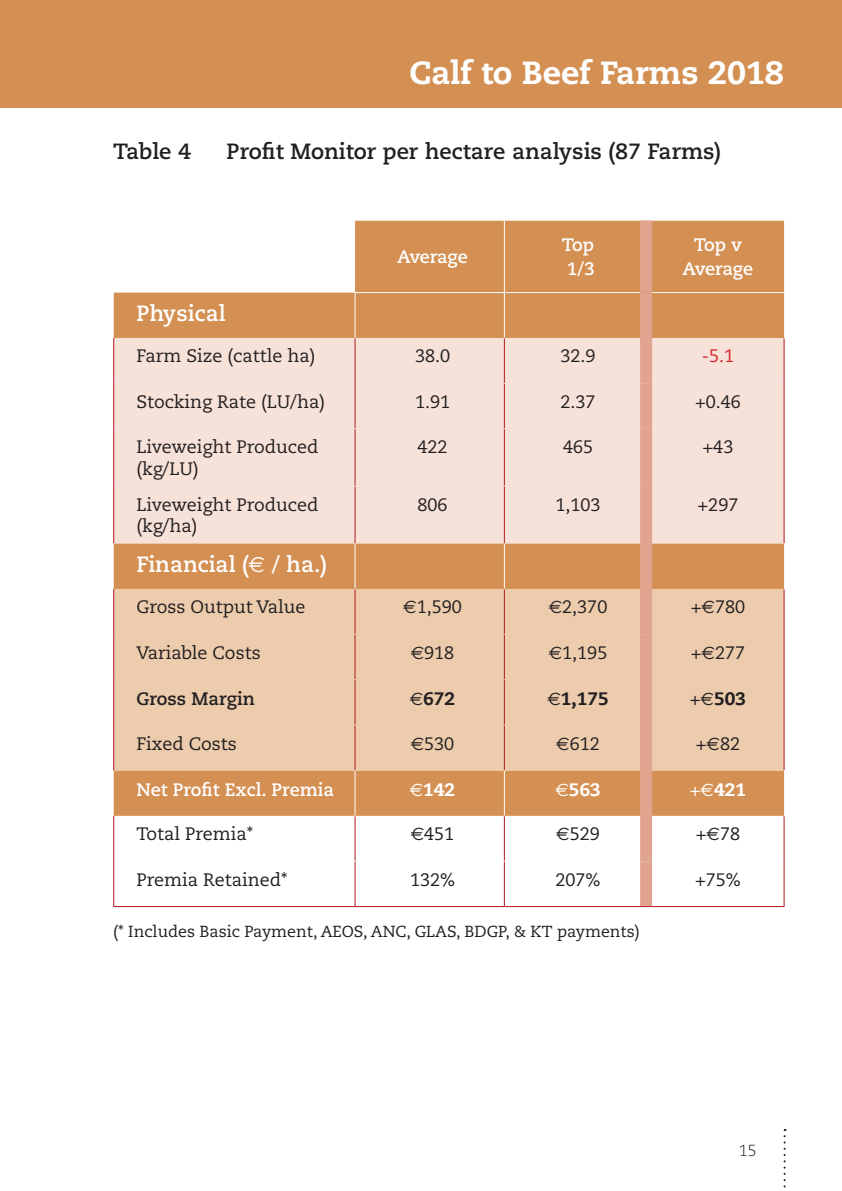
<style>
.page{position:relative;width:842px;height:1191px;background:#fff}
.page>*{position:absolute;margin:0;border:0;box-sizing:border-box;transform-origin:0 0}
.t1{font:800 32px "Caecilia";color:#fff}
.t2{font:700 22px "Caecilia";color:#231f20}
.t3{font:700 22px "Caecilia";color:#fff}
.t4{font:18px/21.6px "Caecilia";color:#231f20}
.t5{font:700 18px "Caecilia";color:#fff}
.t6{font:800 18px "Caecilia";color:#231f20}
.t7{font:800 18px "Caecilia";color:#fff}
.t8{font:700 18px "Caecilia";color:#231f20}
.t9{font:18px "Caecilia";color:#d1232a}
.t10{font:16px "Caecilia";color:#231f20}
.t11{font:300 16px "Caecilia";color:#231f20}
.s1{font-family:"Euro Sans";font-weight:400}
.s2{font-family:"Euro Sans"}
.s3{font-weight:400}
</style>
<div class="page">
<svg style="left:783px;top:1129px;width:2px;height:59px"></svg>
<div style="left:0;top:0;width:842px;height:108px;background:#d48f52"></div>
<svg style="left:114px;top:221px;width:670px;height:117px;fill:#d48f52"></svg>
<div style="left:114px;top:338px;width:669px;height:205px;background:#f6e2d9"></div>
<div style="left:114px;top:543px;width:670px;height:273px;background:#d48f52"></div>
<div style="left:114px;top:589px;width:669px;height:181px;background:#ecccad"></div>
<hr style="left:504px;top:221px;width:1px;height:71px;background:#fff">
<hr style="left:113px;top:338px;width:1px;height:45px;background:#b4181d">
<hr style="left:355px;top:338px;width:1px;height:45px;background:#b4181d">
<hr style="left:504px;top:338px;width:1px;height:45px;background:#b4181d">
<hr style="left:783px;top:338px;width:1px;height:45px;background:#b4181d">
<hr style="left:113px;top:383px;width:1px;height:46px;background:#b4181d">
<hr style="left:355px;top:383px;width:1px;height:45px;background:#b4181d">
<hr style="left:504px;top:384px;width:1px;height:44px;background:#b4181d">
<hr style="left:783px;top:383px;width:1px;height:46px;background:#b4181d">
<hr style="left:113px;top:429px;width:1px;height:57px;background:#b4181d">
<hr style="left:355px;top:429px;width:1px;height:56px;background:#b4181d">
<hr style="left:504px;top:429px;width:1px;height:56px;background:#b4181d">
<hr style="left:783px;top:429px;width:1px;height:57px;background:#b4181d">
<hr style="left:113px;top:486px;width:1px;height:57px;background:#b4181d">
<hr style="left:355px;top:486px;width:1px;height:57px;background:#b4181d">
<hr style="left:504px;top:486px;width:1px;height:57px;background:#b4181d">
<hr style="left:783px;top:486px;width:1px;height:57px;background:#b4181d">
<hr style="left:113px;top:589px;width:1px;height:45px;background:#b4181d">
<hr style="left:355px;top:589px;width:1px;height:45px;background:#b4181d">
<hr style="left:504px;top:589px;width:1px;height:45px;background:#b4181d">
<hr style="left:783px;top:589px;width:1px;height:45px;background:#b4181d">
<hr style="left:113px;top:634px;width:1px;height:45px;background:#b4181d">
<hr style="left:355px;top:635px;width:1px;height:44px;background:#b4181d">
<hr style="left:504px;top:635px;width:1px;height:44px;background:#b4181d">
<hr style="left:783px;top:634px;width:1px;height:45px;background:#b4181d">
<hr style="left:113px;top:679px;width:1px;height:46px;background:#b4181d">
<hr style="left:355px;top:680px;width:1px;height:44px;background:#b4181d">
<hr style="left:504px;top:680px;width:1px;height:44px;background:#b4181d">
<hr style="left:783px;top:679px;width:1px;height:46px;background:#b4181d">
<hr style="left:113px;top:725px;width:1px;height:45px;background:#b4181d">
<hr style="left:355px;top:725px;width:1px;height:45px;background:#b4181d">
<hr style="left:504px;top:725px;width:1px;height:45px;background:#b4181d">
<hr style="left:783px;top:725px;width:1px;height:45px;background:#b4181d">
<hr style="left:113px;top:816px;width:1px;height:45px;background:#b4181d">
<hr style="left:355px;top:816px;width:1px;height:44px;background:#b4181d">
<hr style="left:504px;top:816px;width:1px;height:44px;background:#b4181d">
<hr style="left:783px;top:816px;width:1px;height:45px;background:#b4181d">
<hr style="left:113px;top:861px;width:1px;height:45px;background:#b4181d">
<hr style="left:355px;top:861px;width:1px;height:45px;background:#b4181d">
<hr style="left:504px;top:861px;width:1px;height:45px;background:#b4181d">
<hr style="left:783px;top:861px;width:1px;height:45px;background:#b4181d">
<hr style="left:113px;top:906px;width:242px;height:1px;background:#b4181d">
<hr style="left:355px;top:906px;width:149px;height:1px;background:#b4181d">
<hr style="left:504px;top:906px;width:142px;height:1px;background:#b4181d">
<hr style="left:646px;top:906px;width:138px;height:1px;background:#b4181d">
<hr style="left:355px;top:292px;width:149px;height:1px;background:#fff">
<hr style="left:355px;top:293px;width:1px;height:44px;background:#fff">
<hr style="left:504px;top:292px;width:136px;height:1px;background:#fff">
<hr style="left:504px;top:293px;width:1px;height:44px;background:#fff">
<hr style="left:652px;top:292px;width:132px;height:1px;background:#fff">
<hr style="left:355px;top:544px;width:1px;height:44px;background:#fff">
<hr style="left:504px;top:544px;width:1px;height:44px;background:#fff">
<hr style="left:355px;top:771px;width:1px;height:44px;background:#fff">
<hr style="left:504px;top:771px;width:1px;height:44px;background:#fff">
<div style="left:640px;top:221px;width:12px;height:71px;background:#e1a48e"></div>
<div style="left:640px;top:292px;width:12px;height:46px;background:#e1a48e"></div>
<div style="left:640px;top:338px;width:12px;height:45px;background:#e1a48e"></div>
<div style="left:640px;top:383px;width:12px;height:46px;background:#e1a48e"></div>
<div style="left:640px;top:429px;width:12px;height:57px;background:#e1a48e"></div>
<div style="left:640px;top:486px;width:12px;height:57px;background:#e1a48e"></div>
<div style="left:640px;top:543px;width:12px;height:46px;background:#e1a48e"></div>
<div style="left:640px;top:589px;width:12px;height:45px;background:#e1a48e"></div>
<div style="left:640px;top:634px;width:12px;height:45px;background:#e1a48e"></div>
<div style="left:640px;top:679px;width:12px;height:46px;background:#e1a48e"></div>
<div style="left:640px;top:725px;width:12px;height:45px;background:#e1a48e"></div>
<div style="left:640px;top:770px;width:12px;height:46px;background:#e1a48e"></div>
<div style="left:640px;top:816px;width:12px;height:45px;background:#e1a48e"></div>
<div style="left:640px;top:861px;width:12px;height:45px;background:#e1a48e"></div>
<p class="t1" style="left:409px;top:52px;width:376px">Calf to Beef Farms 2018</p>
<p class="t2" style="left:113px;top:138px;width:79px">Table 4</p>
<p class="t2" style="left:227px;top:138px;width:496px">Profit Monitor per hectare analysis (87 Farms)</p>
<p class="t5" style="left:397px;top:246px;width:72px">Average</p>
<p class="t5" style="left:562px;top:234px;width:34px">Top</p>
<p class="t5" style="left:567px;top:258px;width:29px">1/3</p>
<p class="t5" style="left:694px;top:234px;width:50px">Top v</p>
<p class="t5" style="left:682px;top:258px;width:72px">Average</p>
<p class="t3" style="left:136px;top:300px;width:91px">Physical</p>
<p class="t4" style="left:136px;top:346px;width:181px">Farm Size (cattle ha)</p>
<p class="t4" style="left:415px;top:346px;width:37px">38.0</p>
<p class="t4" style="left:560px;top:346px;width:37px">32.9</p>
<p class="t9" style="left:702px;top:346px;width:34px">-5.1</p>
<p class="t4" style="left:136px;top:391px;width:190px">Stocking Rate (LU/ha)</p>
<p class="t4" style="left:415px;top:391px;width:37px">1.91</p>
<p class="t4" style="left:560px;top:391px;width:37px">2.37</p>
<p class="t4" style="left:695px;top:391px;width:47px">+0.46</p>
<p class="t4" style="left:136px;top:436px;width:184px">Liveweight Produced (kg/LU)</p>
<p class="t4" style="left:417px;top:436px;width:32px">422</p>
<p class="t4" style="left:563px;top:436px;width:32px">465</p>
<p class="t4" style="left:702px;top:436px;width:32px">+43</p>
<p class="t4" style="left:136px;top:494px;width:184px">Liveweight Produced (kg/ha)</p>
<p class="t4" style="left:417px;top:494px;width:32px">806</p>
<p class="t4" style="left:555px;top:494px;width:47px">1,103</p>
<p class="t4" style="left:697px;top:494px;width:42px">+297</p>
<p class="t3" style="left:136px;top:551px;width:192px">Financial (<span class="s1">€</span> / ha.)</p>
<p class="t4" style="left:136px;top:597px;width:171px">Gross Output Value</p>
<p class="t4" style="left:403px;top:597px;width:60px"><span class="s2">€</span>1,590</p>
<p class="t4" style="left:549px;top:597px;width:60px"><span class="s2">€</span>2,370</p>
<p class="t4" style="left:691px;top:597px;width:56px">+<span class="s2">€</span>780</p>
<p class="t4" style="left:136px;top:642px;width:126px">Variable Costs</p>
<p class="t4" style="left:411px;top:642px;width:45px"><span class="s2">€</span>918</p>
<p class="t4" style="left:549px;top:642px;width:60px"><span class="s2">€</span>1,195</p>
<p class="t4" style="left:691px;top:642px;width:56px">+<span class="s2">€</span>277</p>
<p class="t8" style="left:136px;top:688px;width:120px">Gross Margin</p>
<p class="t6" style="left:410px;top:687px;width:47px"><span class="s1">€</span>672</p>
<p class="t6" style="left:547px;top:687px;width:63px"><span class="s1">€</span>1,175</p>
<p class="t6" style="left:690px;top:687px;width:58px"><span class="s3">+</span><span class="s1">€</span>503</p>
<p class="t4" style="left:136px;top:733px;width:102px">Fixed Costs</p>
<p class="t4" style="left:411px;top:733px;width:45px"><span class="s2">€</span>530</p>
<p class="t4" style="left:556px;top:733px;width:45px"><span class="s2">€</span>612</p>
<p class="t4" style="left:696px;top:733px;width:46px">+<span class="s2">€</span>82</p>
<p class="t5" style="left:136px;top:779px;width:199px">Net Profit Excl. Premia</p>
<p class="t7" style="left:410px;top:778px;width:47px"><span class="s1">€</span>142</p>
<p class="t7" style="left:555px;top:778px;width:47px"><span class="s1">€</span>563</p>
<p class="t7" style="left:690px;top:778px;width:58px"><span class="s3">+</span><span class="s1">€</span>421</p>
<p class="t4" style="left:136px;top:823px;width:118px">Total Premia*</p>
<p class="t4" style="left:411px;top:823px;width:45px"><span class="s2">€</span>451</p>
<p class="t4" style="left:556px;top:823px;width:45px"><span class="s2">€</span>529</p>
<p class="t4" style="left:696px;top:823px;width:46px">+<span class="s2">€</span>78</p>
<p class="t4" style="left:136px;top:869px;width:153px">Premia Retained*</p>
<p class="t4" style="left:410px;top:869px;width:47px">132%</p>
<p class="t4" style="left:555px;top:869px;width:47px">207%</p>
<p class="t4" style="left:695px;top:869px;width:47px">+75%</p>
<p class="t10" style="left:113px;top:922px;width:528px">(* Includes Basic Payment, AEOS, ANC, GLAS, BDGP, &amp; KT payments)</p>
<p class="t11" style="left:739px;top:1141px;width:19px">15</p>
</div>
